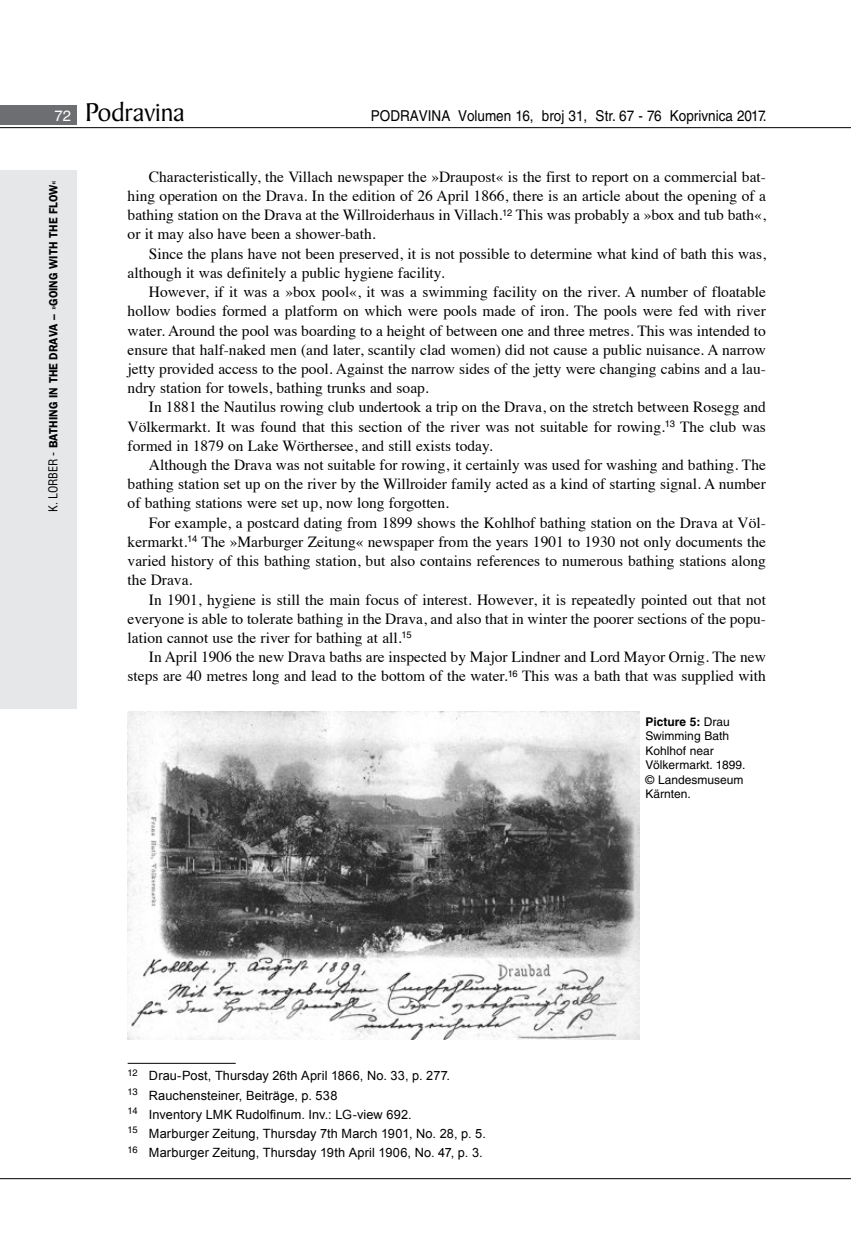
<style>
.page{position:relative;width:851px;height:1234px;background:#fff}
.page>*{position:absolute;margin:0;border:0;box-sizing:border-box;transform-origin:0 0}
.t1{font:27.6px "Baker Signet BT";color:#000}
.t2{font:15.45px/19.2px "Times";color:#000;text-align:justify}
.t3{font:15px "Helvetica LT Skin 29";color:#000;scale:.9 1}
.t4{font:12.75px/19.2px "Arial";letter-spacing:.01em;color:#000}
.t5{font:12px/14.4px "Helvetica LT Skin 29";color:#000}
.t6{font:600 12px "ITC Franklin Gothic Skin 29";letter-spacing:-.005em;color:#000;scale:.95 1}
.s1{font-family:"Helvetica LT Skin 29";font-size:15px;color:#fff}
.s2{font-family:"Helvetica LT Skin 29";font-weight:400;font-stretch:condensed}
.s3{font-weight:700}
</style>
<div class="page">
<div style="left:0;top:170px;width:77px;height:538px;background:#e6e7e8"></div>
<div style="left:0;top:105px;width:77px;height:19px;background:#6d6e71"></div>
<hr style="left:0;top:127px;width:850px;height:1px;background:#000">
<hr style="left:0;top:1177px;width:850px;height:1px;background:#000">
<hr style="left:128px;top:1062px;width:108px;height:1px;background:#000">
<img style="left:128px;top:711px;width:511px;height:328px">
<h1 class="t1" style="left:55px;top:95px;width:131px"><span class="s1">72</span> Podravina</h1>
<p class="t3" style="left:371px;top:107px;width:441px">PODRAVINA Volumen 16, broj 31, Str. 67 - 76 Koprivnica 2017.</p>
<p class="t6" style="left:46px;top:512px;width:350px;rotate:-90deg"><span class="s2">K. LORBER -</span> BATHING IN THE DRAVA – »GOING WITH THE FLOW«</p>
<p class="t2" style="left:128px;top:166px;width:639px;text-indent:21px">Characteristically, the Villach newspaper the »Draupost« is the first to report on a commercial bat&shy;hing operation on the Drava. In the edition of 26 April 1866, there is an article about the opening of a bathing station on the Drava at the Willroiderhaus in Villach.<sup>12</sup> This was probably a »box and tub bath«, or it may also have been a shower-bath.</p>
<p class="t2" style="left:128px;top:242px;width:639px;text-indent:21px">Since the plans have not been preserved, it is not possible to determine what kind of bath this was, although it was definitely a public hygiene facility.</p>
<p class="t2" style="left:128px;top:281px;width:639px;text-indent:21px">However, if it was a »box pool«, it was a swimming facility on the river. A number of floatable hollow bodies formed a platform on which were pools made of iron. The pools were fed with river water. Around the pool was boarding to a height of between one and three metres. This was intended to ensure that half-naked men (and later, scantily clad women) did not cause a public nuisance. A narrow jetty provided access to the pool. Against the narrow sides of the jetty were changing cabins and a lau&shy;ndry station for towels, bathing trunks and soap.</p>
<p class="t2" style="left:128px;top:396px;width:639px;text-indent:21px">In 1881 the Nautilus rowing club undertook a trip on the Drava, on the stretch between Rosegg and Völkermarkt. It was found that this section of the river was not suitable for rowing.<sup>13</sup> The club was formed in 1879 on Lake Wörthersee, and still exists today.</p>
<p class="t2" style="left:128px;top:454px;width:639px;text-indent:21px">Although the Drava was not suitable for rowing, it certainly was used for washing and bathing. The bathing station set up on the river by the Willroider family acted as a kind of starting signal. A number of bathing stations were set up, now long forgotten.</p>
<p class="t2" style="left:128px;top:511px;width:639px;text-indent:21px">For example, a postcard dating from 1899 shows the Kohlhof bathing station on the Drava at Völ&shy;kermarkt.<sup>14</sup> The »Marburger Zeitung« newspaper from the years 1901 to 1930 not only documents the varied history of this bathing station, but also contains references to numerous bathing stations along the Drava.</p>
<p class="t2" style="left:128px;top:588px;width:639px;text-indent:21px">In 1901, hygiene is still the main focus of interest. However, it is repeatedly pointed out that not everyone is able to tolerate bathing in the Drava, and also that in winter the poorer sections of the popu&shy;lation cannot use the river for bathing at all.<sup>15</sup></p>
<p class="t2" style="left:128px;top:646px;width:639px;text-align:right">In April 1906 the new Drava baths are inspected by Major Lindner and Lord Mayor Ornig. The new steps are 40 metres long and lead to the bottom of the water.<sup>16</sup> This was a bath that was supplied with</p>
<p class="t4" style="left:128px;top:1066px;width:360px"><sup>12</sup> Drau-Post, Thursday 26th April 1866, No. 33, p. 277.<br><sup>13</sup> Rauchensteiner, Beiträge, p. 538<br><sup>14</sup> Inventory LMK Rudolfinum. Inv.: LG-view 692.<br><sup>15</sup> Marburger Zeitung, Thursday 7th March 1901, No. 28, p. 5.<br><sup>16</sup> Marburger Zeitung, Thursday 19th April 1906, No. 47, p. 3.</p>
<p class="t5" style="left:645px;top:714px;width:101px"><span class="s3">Picture 5:</span> Drau<br>Swimming Bath<br>Kohlhof near<br>Völkermarkt. 1899. © Landesmuseum<br>Kärnten.</p>
</div>
